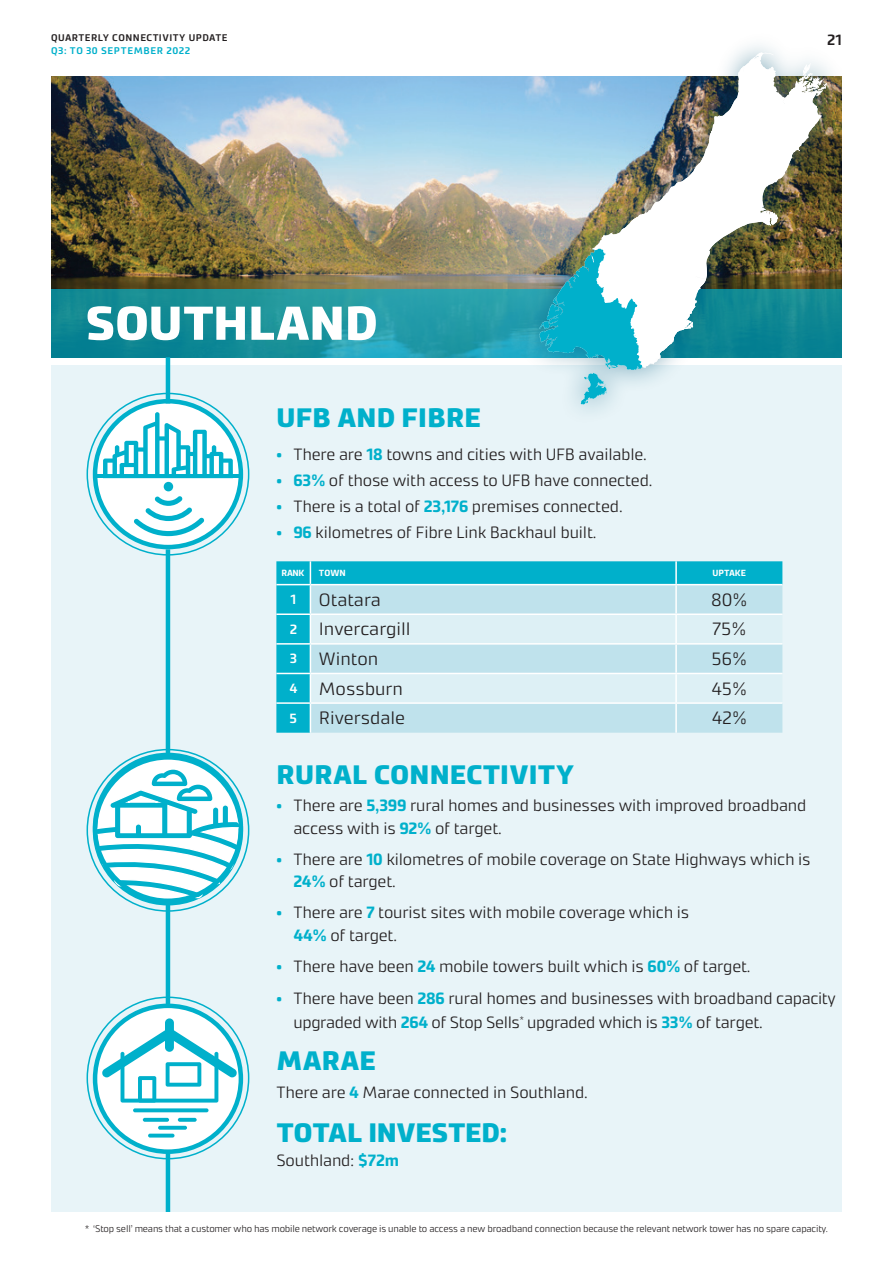
<style>
.page{position:relative;width:893px;height:1263px;background:#fff}
.page>*{position:absolute;margin:0;border:0;box-sizing:border-box;transform-origin:0 0}
.t1{font:900 48px "Accura";color:#fff;scale:1.05 1}
.t2{font:900 27px "Accura";letter-spacing:.01em;color:#00b0cb;scale:1.05 1}
.t3{font:900 27px "Accura";letter-spacing:-.01em;color:#00b0cb;scale:1.05 1}
.t4{font:300 18px "Accura";color:#231f20}
.t5{font:300 16.5px/22.5px "Accura";letter-spacing:-.01em;color:#231f20}
.t6{font:600 15px "Accura";color:#231f20}
.t7{font:600 13.5px "Accura";color:#fff}
.t8{font:300 9.75px "Accura";letter-spacing:-.015em;color:#231f20;scale:.96 1}
.t9{font:600 9.75px "Accura";letter-spacing:.045em;color:#231f20}
.t10{font:600 9.75px "Accura";letter-spacing:.065em;color:#00b0cb}
.t11{font:700 9px "Accura";letter-spacing:.01em;color:#fff}
.s1{font-weight:700;color:#00b0cb}
.s2{font-weight:600;font-size:13.5px;color:#fff}
</style>
<div class="page">
<div style="left:51px;top:366px;width:791px;height:846px;background:#e8f4f8"></div>
<img style="left:51px;top:77px;width:465px;height:212px">
<svg style="left:51px;top:289px;width:465px;height:68px;background:#1b939f"></svg>
<svg style="left:276px;top:561px;width:34px;height:172px;background:#07b2cc"></svg>
<hr style="left:276px;top:584px;width:34px;height:1px;background:#fff">
<hr style="left:276px;top:613px;width:34px;height:2px;background:#fff">
<hr style="left:276px;top:643px;width:34px;height:2px;background:#fff">
<hr style="left:276px;top:673px;width:34px;height:1px;background:#fff">
<hr style="left:276px;top:702px;width:34px;height:2px;background:#fff">
<svg style="left:310px;top:561px;width:472px;height:172px"></svg>
<hr style="left:676px;top:702px;width:106px;height:2px;background:#fff">
<hr style="left:675px;top:704px;width:2px;height:29px;background:#fff">
<div style="left:95px;top:401px;width:146px;height:146px;background:#fff;border-radius:50%"></div>
<div style="left:93px;top:399px;width:150px;height:150px;border:4px solid #00b0cb;border-radius:50%"></div>
<hr style="left:166px;top:357px;width:4px;height:46px;background:#00b0cb">
<svg style="left:95px;top:757px;width:146px;height:146px"></svg>
<hr style="left:166px;top:549px;width:4px;height:206px;background:#00b0cb">
<hr style="left:166px;top:904px;width:4px;height:308px;background:#00b0cb">
<svg style="left:93px;top:770px;width:151px;height:129px;background:#aae4ed"></svg>
<div style="left:93px;top:753px;width:150px;height:150px;border:4px solid #00b0cb;border-radius:50%"></div>
<svg style="left:95px;top:1006px;width:146px;height:146px;background:#def5f8"></svg>
<div style="left:93px;top:1003px;width:150px;height:151px;border:4px solid #00b0cb;border-radius:50%"></div>
<div style="left:165px;top:1018px;width:9px;height:34px;background:#00b0cb;border-radius:4px"></div>
<svg style="left:102px;top:1028px;width:135px;height:74px;background:#b1e6ef"></svg>
<svg style="left:133px;top:1108px;width:76px;height:4px"></svg>
<svg style="left:143px;top:1118px;width:26px;height:4px"></svg>
<svg style="left:178px;top:1118px;width:19px;height:4px"></svg>
<svg style="left:158px;top:1126px;width:29px;height:4px"></svg>
<hr style="left:148px;top:1134px;width:27px;height:3px;background:#00b0cb;border-radius:2px">
<svg style="left:103px;top:412px;width:130px;height:66px"></svg>
<div style="left:164px;top:482px;width:9px;height:9px;background:#00b0cb;border-radius:50%"></div>
<svg style="left:134px;top:496px;width:70px;height:40px"></svg>
<hr style="left:230px;top:474px;width:12px;height:4px;background:#00b0cb">
<hr style="left:95px;top:474px;width:12px;height:4px;background:#00b0cb">
<div style="left:516px;top:29px;width:333px;height:398px;background:#005676;opacity:.5"></div>
<img style="left:539px;top:53px;width:288px;height:352px">
<p class="t9" style="left:51px;top:32px;width:178px">QUARTERLY CONNECTIVITY UPDATE</p>
<p class="t10" style="left:51px;top:45px;width:141px">Q3: TO 30 SEPTEMBER 2022</p>
<p class="t6" style="left:827px;top:30px;width:16px">21</p>
<h1 class="t1" style="left:85px;top:294px;width:280px">SOUTHLAND</h1>
<h2 class="t2" style="left:277px;top:401px;width:196px">UFB AND FIBRE</h2>
<p class="t5" style="left:276px;top:442px;width:372px"><span class="s1">•</span> There are <span class="s1">18</span> towns and cities with UFB available.</p>
<p class="t5" style="left:276px;top:468px;width:378px"><span class="s1">• 63%</span> of those with access to UFB have connected.</p>
<p class="t5" style="left:276px;top:495px;width:348px"><span class="s1">•</span> There is a total of <span class="s1">23,176</span> premises connected.</p>
<p class="t5" style="left:276px;top:521px;width:321px"><span class="s1">• 96</span> kilometres of Fibre Link Backhaul built.</p>
<p class="t11" style="left:281px;top:567px;width:25px">RANK</p>
<p class="t11" style="left:319px;top:567px;width:28px">TOWN</p>
<p class="t11" style="left:712px;top:567px;width:35px">UPTAKE</p>
<p class="t7" style="left:290px;top:591px;width:7px">1</p>
<p class="t4" style="left:319px;top:589px;width:63px">Otatara</p>
<p class="t4" style="left:711px;top:589px;width:38px">80%</p>
<p class="t4" style="left:290px;top:618px;width:122px"><span class="s2">2</span> Invercargill</p>
<p class="t4" style="left:712px;top:618px;width:36px">75%</p>
<p class="t4" style="left:290px;top:648px;width:90px"><span class="s2">3</span> Winton</p>
<p class="t4" style="left:711px;top:648px;width:37px">56%</p>
<p class="t4" style="left:289px;top:677px;width:115px"><span class="s2">4</span> Mossburn</p>
<p class="t4" style="left:711px;top:677px;width:37px">45%</p>
<p class="t4" style="left:290px;top:707px;width:117px"><span class="s2">5</span> Riversdale</p>
<p class="t4" style="left:712px;top:707px;width:37px">42%</p>
<h2 class="t2" style="left:277px;top:758px;width:285px">RURAL CONNECTIVITY</h2>
<p class="t5" style="left:293px;top:794px;width:515px;text-indent:-17px"><span class="s1">•</span> There are <span class="s1">5,399</span> rural homes and businesses with improved broadband access with is <span class="s1">92%</span> of target.</p>
<p class="t5" style="left:293px;top:847px;width:519px;text-indent:-17px"><span class="s1">•</span> There are <span class="s1">10</span> kilometres of mobile coverage on State Highways which is<br><span class="s1">24%</span> of target.</p>
<p class="t5" style="left:293px;top:901px;width:397px;text-indent:-17px"><span class="s1">•</span> There are <span class="s1">7</span> tourist sites with mobile coverage which is<br><span class="s1">44%</span> of target.</p>
<p class="t5" style="left:276px;top:954px;width:476px"><span class="s1">•</span> There have been <span class="s1">24</span> mobile towers built which is <span class="s1">60%</span> of target.</p>
<p class="t5" style="left:293px;top:986px;width:544px;line-height:24px;text-indent:-17px"><span class="s1">•</span> There have been <span class="s1">286</span> rural homes and businesses with broadband capacity upgraded with <span class="s1">264</span> of Stop Sells<sup>*</sup> upgraded which is <span class="s1">33%</span> of target.</p>
<h2 class="t2" style="left:277px;top:1044px;width:96px">MARAE</h2>
<p class="t5" style="left:276px;top:1081px;width:313px">There are <span class="s1">4</span> Marae connected in Southland.</p>
<h2 class="t3" style="left:277px;top:1116px;width:221px">TOTAL INVESTED:</h2>
<p class="t5" style="left:276px;top:1149px;width:124px">Southland: <span class="s1">$72m</span></p>
<p class="t8" style="left:85px;top:1222px;width:775px">* ‘Stop sell’ means that a customer who has mobile network coverage is unable to access a new broadband connection because the relevant network tower has no spare capacity.</p>
</div>
